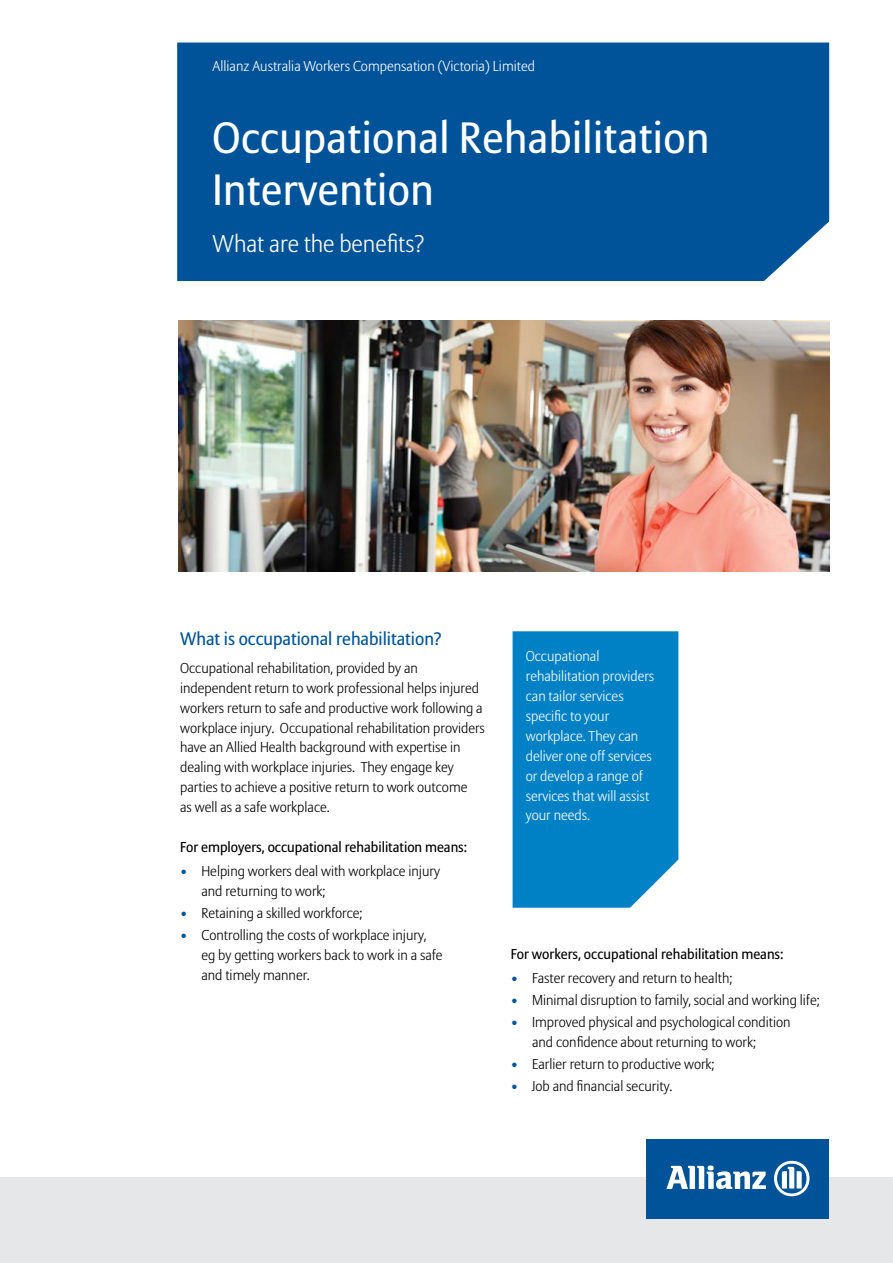
<style>
.page{position:relative;width:893px;height:1263px;background:#fff}
.page>*{position:absolute;margin:0;border:0;box-sizing:border-box;transform-origin:0 0}
.t1{font:43.5px/52.5px "Allianz Sans";letter-spacing:.01em;color:#fff}
.t2{font:300 24px "Allianz Sans";color:#fff}
.t3{font:18px "Allianz Sans";color:#005399}
.t4{font:300 14.25px/20px "Allianz Sans";color:#000}
.t5{font:300 14.25px/20px "Allianz Sans";color:#fff}
.t6{font:14.25px "Allianz Sans";color:#000}
.s1{color:#00539b}
</style>
<div class="page">
<div style="left:0;top:1178px;width:893px;height:85px;background:#e6e7e8"></div>
<div style="left:177px;top:43px;width:652px;height:238px;background:#005399"></div>
<div style="left:647px;top:1139px;width:182px;height:79px;background:#005399"></div>
<svg style="left:666px;top:1165px;width:100px;height:24px"></svg>
<svg style="left:774px;top:1161px;width:35px;height:35px"></svg>
<img style="left:179px;top:321px;width:650px;height:250px">
<div style="left:513px;top:631px;width:165px;height:277px;background:#0081c6"></div>
<p class="t5" style="left:213px;top:56px;width:324px">Allianz Australia Workers Compensation (Victoria) Limited</p>
<h1 class="t1" style="left:213px;top:113px;width:498px">Occupational Rehabilitation<br>Intervention</h1>
<h2 class="t2" style="left:213px;top:229px;width:213px">What are the benefits?</h2>
<p class="t3" style="left:180px;top:627px;width:263px">What is occupational rehabilitation?</p>
<p class="t4" style="left:180px;top:659px;width:306px">Occupational rehabilitation, provided by an independent return to work professional helps injured workers return to safe and productive work following a workplace injury. Occupational rehabilitation providers have an Allied Health background with expertise in dealing with workplace injuries. They engage key parties to achieve a positive return to work outcome<br>as well as a safe workplace.</p>
<p class="t6" style="left:180px;top:838px;width:289px">For employers, occupational rehabilitation means:</p>
<p class="t4" style="left:201px;top:862px;width:240px;text-indent:-21px"><span class="s1">•</span> Helping workers deal with workplace injury and returning to work;</p>
<p class="t4" style="left:180px;top:903px;width:184px"><span class="s1">•</span> Retaining a skilled workforce;</p>
<p class="t4" style="left:201px;top:925px;width:243px;text-indent:-21px"><span class="s1">•</span> Controlling the costs of workplace injury, eg by getting workers back to work in a safe and timely manner.</p>
<p class="t5" style="left:526px;top:647px;width:130px">Occupational rehabilitation providers can tailor services specific to your workplace. They can deliver one off services or develop a range of services that will assist your needs.</p>
<p class="t6" style="left:511px;top:945px;width:274px">For workers, occupational rehabilitation means:</p>
<p class="t4" style="left:511px;top:969px;width:223px"><span class="s1">•</span> Faster recovery and return to health;</p>
<p class="t4" style="left:511px;top:991px;width:310px"><span class="s1">•</span> Minimal disruption to family, social and working life;</p>
<p class="t4" style="left:532px;top:1013px;width:260px;text-indent:-21px"><span class="s1">•</span> Improved physical and psychological condition and confidence about returning to work;</p>
<p class="t4" style="left:511px;top:1055px;width:205px"><span class="s1">•</span> Earlier return to productive work;</p>
<p class="t4" style="left:511px;top:1077px;width:163px"><span class="s1">•</span> Job and financial security.</p>
</div>
